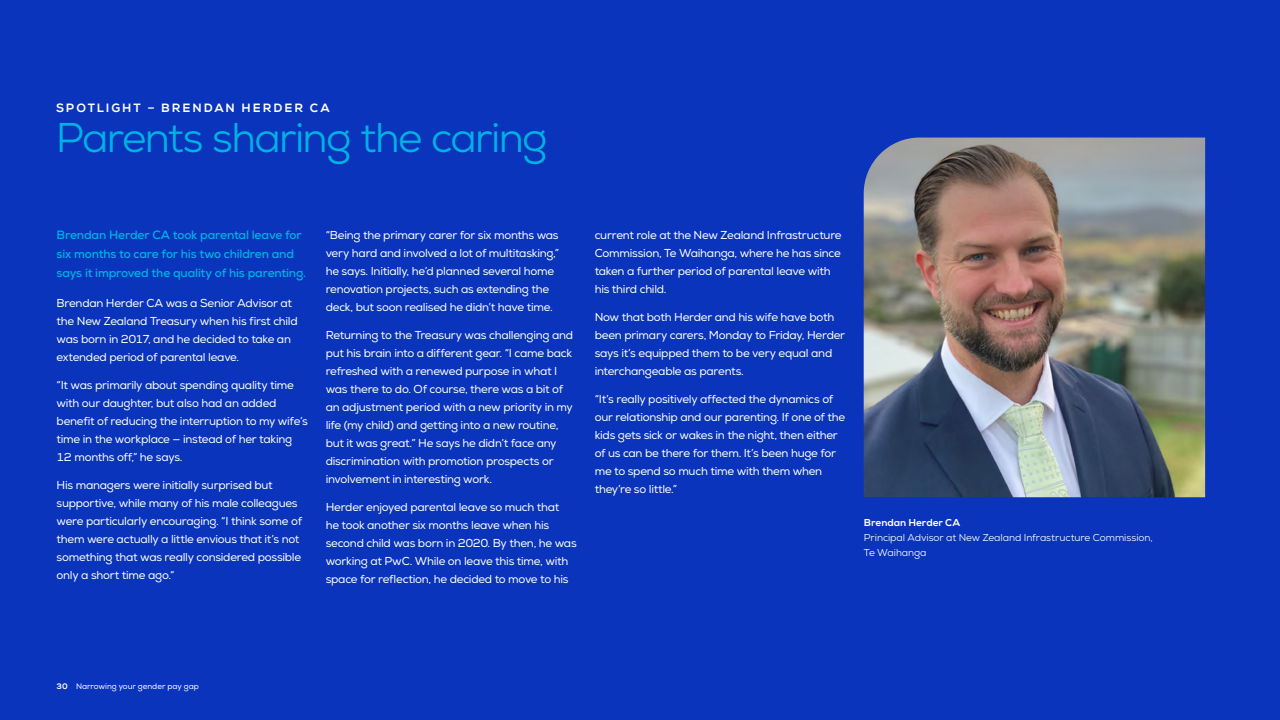
<style>
.page{position:relative;width:1280px;height:720px;background:#0934bb}
.page>*{position:absolute;margin:0;border:0;box-sizing:border-box;transform-origin:0 0}
.Heading_1{font:41.5px "Nexa";letter-spacing:-.04em;color:#00b2e3}
.BODY_Bold_intro{font:700 12px/19px "Nexa";letter-spacing:-.015em;color:#00b2e3}
.Heading_1-2{font:800 12px "Nexa";letter-spacing:.165em;color:#fff}
.BODY{font:11.5px/18px "Nexa";letter-spacing:-.025em;color:#fff}
.BODY__before_List{font:10px/15px "Nexa";letter-spacing:-.005em;color:#fff}
.t1{font:8px "Nexa";color:#fff}
.s1{font-weight:800}
</style>
<div class="page">
<img style="left:864px;top:138px;width:341px;height:359px">
<p class="Heading_1-2" style="left:56px;top:101px;width:275px">SPOTLIGHT – BRENDAN HERDER CA</p>
<p class="Heading_1" style="left:56px;top:111px;width:493px">Parents sharing the caring</p>
<p class="BODY_Bold_intro" style="left:57px;top:226px;width:251px">Brendan Herder CA took parental leave for six months to care for his two children and says it improved the quality of his parenting.</p>
<p class="BODY" style="left:57px;top:294px;width:243px">Brendan Herder CA was a Senior Advisor at the New Zealand Treasury when his first child was born in 2017, and he decided to take an extended period of parental leave.</p>
<p class="BODY" style="left:57px;top:376px;width:253px">“It was primarily about spending quality time with our daughter, but also had an added benefit of reducing the interruption to my wife’s time in the workplace — instead of her taking 12 months off,” he says.</p>
<p class="BODY" style="left:57px;top:476px;width:247px">His managers were initially surprised but supportive, while many of his male colleagues were particularly encouraging. “I think some of them were actually a little envious that it’s not something that was really considered possible only a short time ago.“</p>
<p class="BODY" style="left:326px;top:226px;width:235px">“Being the primary carer for six months was very hard and involved a lot of multitasking,” he says. Initially, he’d planned several home renovation projects, such as extending the deck, but soon realised he didn’t have time.</p>
<p class="BODY" style="left:326px;top:326px;width:249px">Returning to the Treasury was challenging and put his brain into a different gear. “I came back refreshed with a renewed purpose in what I was there to do. Of course, there was a bit of an adjustment period with a new priority in my life (my child) and getting into a new routine, but it was great.” He says he didn’t face any discrimination with promotion prospects or involvement in interesting work.</p>
<p class="BODY" style="left:326px;top:498px;width:253px">Herder enjoyed parental leave so much that<br>he took another six months leave when his second child was born in 2020. By then, he was working at PwC. While on leave this time, with space for reflection, he decided to move to his</p>
<p class="BODY" style="left:595px;top:226px;width:248px">current role at the New Zealand Infrastructure Commission, Te Waihanga, where he has since taken a further period of parental leave with his third child.</p>
<p class="BODY" style="left:595px;top:308px;width:252px">Now that both Herder and his wife have both been primary carers, Monday to Friday, Herder says it’s equipped them to be very equal and interchangeable as parents.</p>
<p class="BODY" style="left:595px;top:390px;width:252px">“It’s really positively affected the dynamics of our relationship and our parenting. If one of the kids gets sick or wakes in the night, then either of us can be there for them. It’s been huge for me to spend so much time with them when they’re so little.”</p>
<p class="BODY__before_List" style="left:864px;top:515px;width:290px"><span class="s1">Brendan Herder CA<br></span>Principal Advisor at New Zealand Infrastructure Commission,<br>Te Waihanga</p>
<p class="t1" style="left:57px;top:681px;width:144px"><span class="s1">30</span> Narrowing your gender pay gap</p>
</div>
